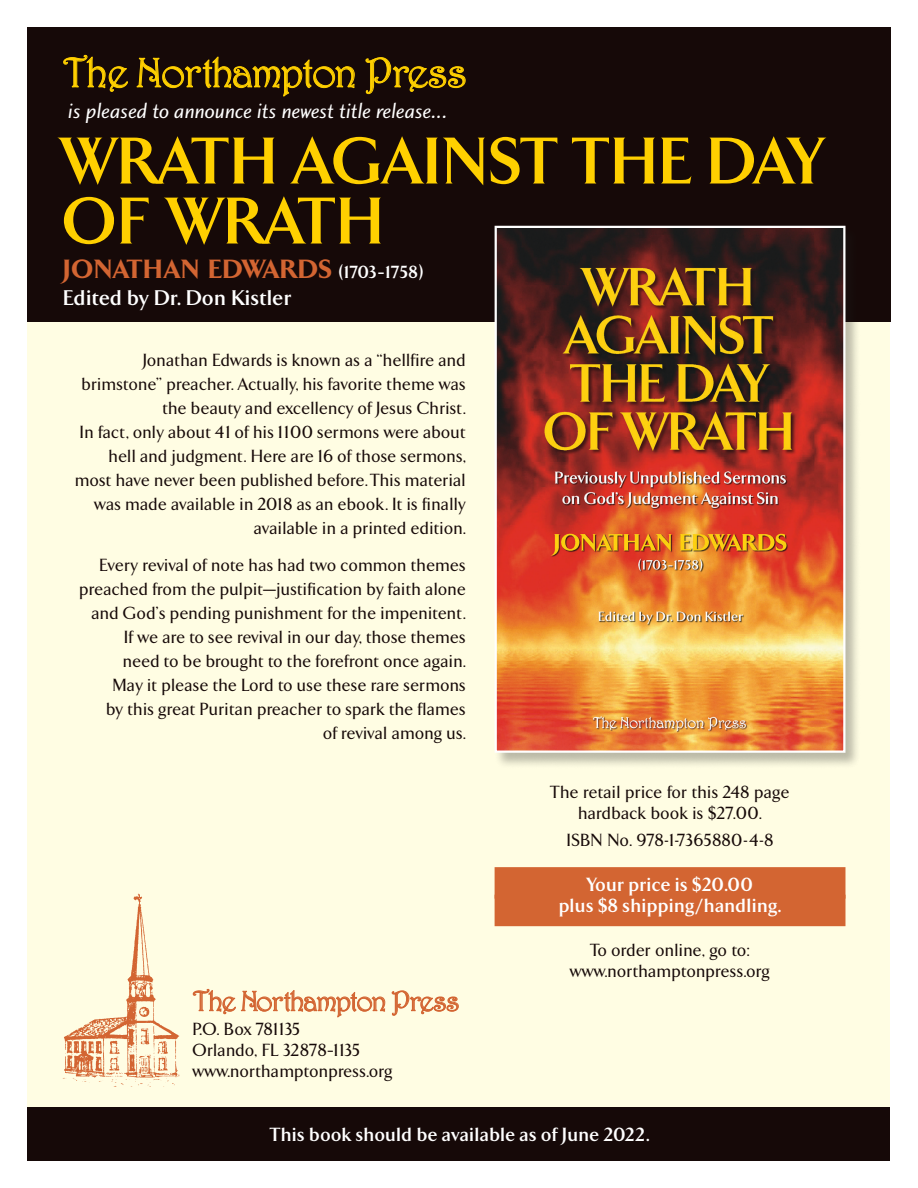
<style>
.page{position:relative;width:918px;height:1188px;background:#fff}
.page>*{position:absolute;margin:0;border:0;box-sizing:border-box;transform-origin:0 0}
.t1{font:700 67.5px/60px "Arrow";letter-spacing:.025em;color:#ffd000}
.t2{font:42px "Harrington";letter-spacing:-.045em;color:#ffd000}
.t3{font:28.5px "Harrington";letter-spacing:-.055em;color:#d36532}
.t4{font:800 27px "Arrow";letter-spacing:.035em;color:#d36532}
.t5{font:21.75px "Charlotte Sans Book Italic Plain";color:#fff}
.t6{font:700 21.75px "Arrow";letter-spacing:.035em;color:#fff}
.t7{font:700 19.5px/21px "Arrow";letter-spacing:.035em;color:#fff;text-align:center}
.t8{font:500 18px/24px "Arrow";letter-spacing:.035em;color:#160908;text-align:right}
.s1{font-weight:700;font-size:18px;color:#fff}
</style>
<div class="page">
<div style="left:28px;top:313px;width:862px;height:847px;background:#fffde3"></div>
<div style="left:28px;top:28px;width:863px;height:294px;background:#160908"></div>
<svg style="left:63px;top:55px;width:65px;height:37px"></svg>
<svg style="left:137px;top:56px;width:218px;height:40px"></svg>
<svg style="left:366px;top:57px;width:100px;height:37px"></svg>
<div style="left:28px;top:1107px;width:862px;height:54px;background:#160908"></div>
<img style="left:62px;top:893px;width:118px;height:194px">
<svg style="left:193px;top:988px;width:192px;height:29px"></svg>
<svg style="left:392px;top:991px;width:66px;height:24px"></svg>
<div style="left:494px;top:225px;width:367px;height:544px;background:#1c1c1a;opacity:.3"></div>
<img style="left:498px;top:229px;width:344px;height:521px">
<div style="left:495px;top:226px;width:350px;height:527px;border:2px solid #fff"></div>
<div style="left:495px;top:867px;width:350px;height:32px;background:#d36532"></div>
<div style="left:495px;top:895px;width:350px;height:31px;background:#d36532"></div>
<h2 class="t2" style="left:63px;top:47px;width:405px">The Northampton Press</h2>
<p class="t5" style="left:68px;top:98px;width:381px">is pleased to announce its newest title release...</p>
<h1 class="t1" style="left:63px;top:132px;width:762px">WRATH AGAINST THE DAY<br>OF WRATH</h1>
<h3 class="t4" style="left:63px;top:254px;width:362px">JONATHAN EDWARDS <span class="s1">(1703-1758)</span></h3>
<p class="t6" style="left:63px;top:286px;width:229px">Edited by Dr. Don Kistler</p>
<p class="t8" style="left:75px;top:349px;width:392px">Jonathan Edwards is known as a ‘‘hellfire and brimstone’’ preacher. Actually, his favorite theme was the beauty and excellency of Jesus Christ.<br>In fact, only about 41 of his 1100 sermons were about hell and judgment. Here are 16 of those sermons, most have never been published before. This material was made available in 2018 as an ebook. It is finally available in a printed edition.</p>
<p class="t8" style="left:80px;top:554px;width:388px">Every revival of note has had two common themes preached from the pulpit—justification by faith alone and God’s pending punishment for the impenitent.<br>If we are to see revival in our day, those themes<br>need to be brought to the forefront once again.<br>May it please the Lord to use these rare sermons<br>by this great Puritan preacher to spark the flames<br>of revival among us.</p>
<h3 class="t3" style="left:193px;top:984px;width:268px">The Northampton Press</h3>
<p class="t8" style="left:193px;top:1019px;width:201px;line-height:21px;text-align:left">P.O. Box 781135<br>Orlando, FL 32878–1135 www.northamptonpress.org</p>
<p class="t8" style="left:551px;top:782px;width:240px;line-height:21px;text-align:center">The retail price for this 248 page hardback book is $27.00.</p>
<p class="t8" style="left:567px;top:829px;width:208px">ISBN No. 978-1-7365880-4-8</p>
<p class="t7" style="left:559px;top:874px;width:224px">Your price is $20.00<br>plus $8 shipping/handling.</p>
<p class="t8" style="left:570px;top:940px;width:201px;line-height:21px;text-align:center">To order online, go to: www.northamptonpress.org</p>
<p class="t7" style="left:270px;top:1124px;width:381px">This book should be available as of June 2022.</p>
</div>
